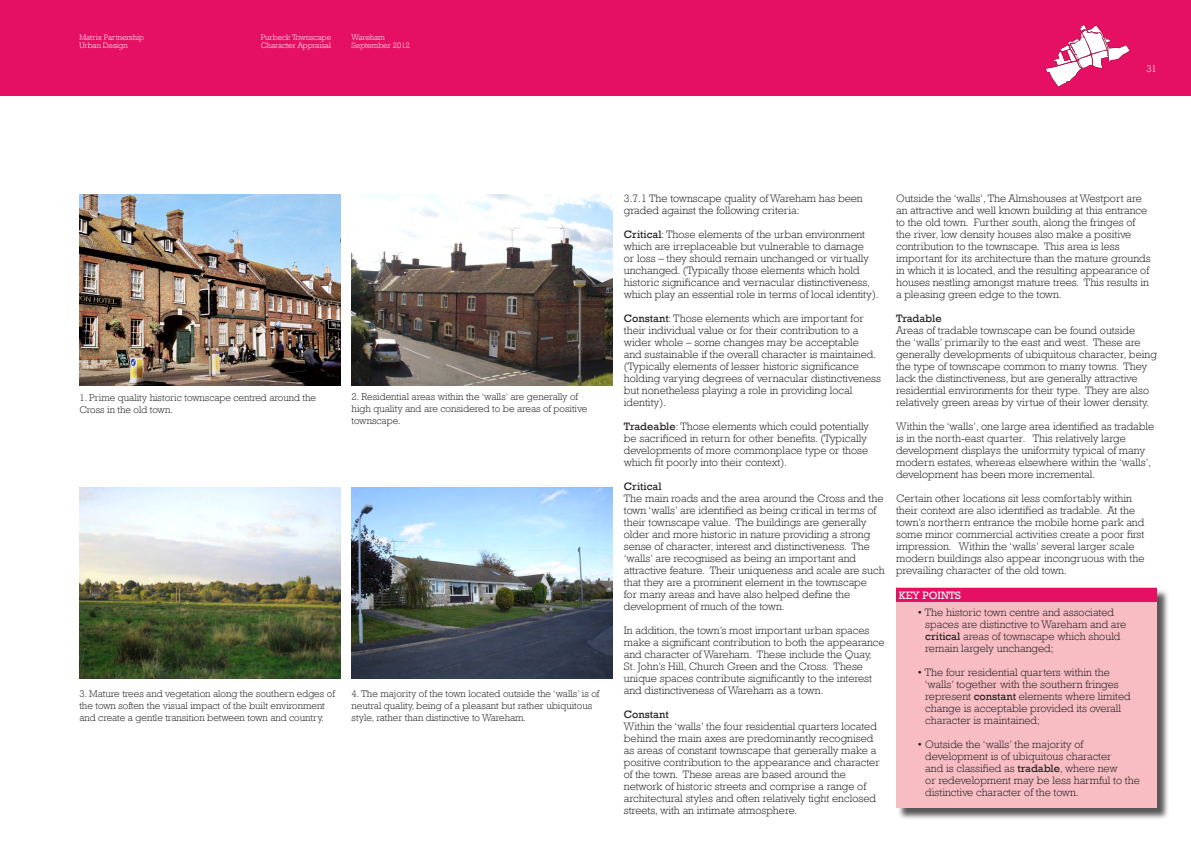
<style>
.page{position:relative;width:1191px;height:842px;background:#fff}
.page>*{position:absolute;margin:0;border:0;box-sizing:border-box;transform-origin:0 0}
.t1{font:300 11px/12px "Rockwell";color:#231f20}
.t2{font:11px "Rockwell";color:#231f20}
.t3{font:11px "Rockwell";color:#fbfbfa}
.t4{font:300 10px/12px "Rockwell";color:#231f20}
.t5{font:300 10px "Rockwell";color:#fff}
.t6{font:300 8px/8.5px "Rockwell";color:#fff}
.s1{font-weight:400}
</style>
<div class="page">
<div style="left:0;top:0;width:1191px;height:95px;background:#e50f63"></div>
<img style="left:1029px;top:25px;width:104px;height:71px">
<img style="left:351px;top:194px;width:261px;height:191px">
<img style="left:351px;top:488px;width:261px;height:191px">
<img style="left:79px;top:194px;width:261px;height:191px">
<img style="left:79px;top:488px;width:261px;height:191px">
<div style="left:897px;top:589px;width:272px;height:232px;background:#231f20;opacity:.75"></div>
<div style="left:896px;top:588px;width:261px;height:220px;background:#f7bdc3"></div>
<div style="left:896px;top:588px;width:261px;height:14px;background:#e50f63"></div>
<p class="t6" style="left:79px;top:32px;width:66px">Matrix Partnership</p>
<p class="t6" style="left:79px;top:41px;width:50px">Urban Design</p>
<p class="t6" style="left:261px;top:32px;width:72px">Purbeck Townscape<br>Character Appraisal</p>
<p class="t6" style="left:351px;top:32px;width:35px">Wareham</p>
<p class="t6" style="left:351px;top:41px;width:60px">September 2012</p>
<p class="t5" style="left:1146px;top:61px;width:12px">31</p>
<p class="t4" style="left:79px;top:391px;width:238px">1. Prime quality historic townscape centred around the<br>Cross in the old town.</p>
<p class="t4" style="left:351px;top:390px;width:237px">2. Residential areas within the ‘walls’ are generally of high quality and are considered to be areas of positive townscape.</p>
<p class="t4" style="left:79px;top:688px;width:257px">3. Mature trees and vegetation along the southern edges of the town soften the visual impact of the built environment and create a gentle transition between town and country.</p>
<p class="t4" style="left:351px;top:687px;width:249px">4. The majority of the town located outside the ‘walls’ is of neutral quality, being of a pleasant but rather ubiquitous style, rather than distinctive to Wareham.</p>
<p class="t1" style="left:624px;top:192px;width:240px">3.7.1 The townscape quality of Wareham has been graded against the following criteria:</p>
<p class="t1" style="left:624px;top:228px;width:256px"><span class="s1">Critical</span>: Those elements of the urban environment which are irreplaceable but vulnerable to damage<br>or loss – they should remain unchanged or virtually unchanged. (Typically those elements which hold historic significance and vernacular distinctiveness, which play an essential role in terms of local identity).</p>
<p class="t1" style="left:624px;top:312px;width:258px"><span class="s1">Constant</span>: Those elements which are important for their individual value or for their contribution to a wider whole – some changes may be acceptable<br>and sustainable if the overall character is maintained. (Typically elements of lesser historic significance holding varying degrees of vernacular distinctiveness but nonetheless playing a role in providing local identity).</p>
<p class="t1" style="left:624px;top:420px;width:247px"><span class="s1">Tradeable</span>: Those elements which could potentially be sacrificed in return for other benefits. (Typically developments of more commonplace type or those which fit poorly into their context).</p>
<p class="t2" style="left:624px;top:478px;width:39px">Critical</p>
<p class="t1" style="left:624px;top:492px;width:262px">The main roads and the area around the Cross and the town ‘walls’ are identified as being critical in terms of their townscape value. The buildings are generally older and more historic in nature providing a strong sense of character, interest and distinctiveness. The ‘walls’ are recognised as being an important and attractive feature. Their uniqueness and scale are such that they are a prominent element in the townscape<br>for many areas and have also helped define the development of much of the town.</p>
<p class="t1" style="left:624px;top:624px;width:262px">In addition, the town’s most important urban spaces make a significant contribution to both the appearance and character of Wareham. These include the Quay, St. John’s Hill, Church Green and the Cross. These unique spaces contribute significantly to the interest and distinctiveness of Wareham as a town.</p>
<p class="t2" style="left:624px;top:706px;width:46px">Constant</p>
<p class="t1" style="left:624px;top:720px;width:257px">Within the ‘walls’ the four residential quarters located behind the main axes are predominantly recognised as areas of constant townscape that generally make a positive contribution to the appearance and character of the town. These areas are based around the network of historic streets and comprise a range of architectural styles and often relatively tight enclosed streets, with an intimate atmosphere.</p>
<p class="t1" style="left:896px;top:192px;width:256px">Outside the ‘walls’, The Almshouses at Westport are an attractive and well known building at this entrance to the old town. Further south, along the fringes of the river, low density houses also make a positive contribution to the townscape. This area is less important for its architecture than the mature grounds in which it is located, and the resulting appearance of houses nestling amongst mature trees. This results in a pleasing green edge to the town.</p>
<p class="t2" style="left:896px;top:310px;width:47px">Tradable</p>
<p class="t1" style="left:896px;top:324px;width:262px">Areas of tradable townscape can be found outside<br>the ‘walls’ primarily to the east and west. These are generally developments of ubiquitous character, being the type of townscape common to many towns. They lack the distinctiveness, but are generally attractive residential environments for their type. They are also relatively green areas by virtue of their lower density.</p>
<p class="t1" style="left:896px;top:420px;width:260px">Within the ‘walls’, one large area identified as tradable is in the north-east quarter. This relatively large development displays the uniformity typical of many modern estates, whereas elsewhere within the ‘walls’, development has been more incremental.</p>
<p class="t1" style="left:896px;top:492px;width:250px">Certain other locations sit less comfortably within their context are also identified as tradable. At the town’s northern entrance the mobile home park and some minor commercial activities create a poor first impression. Within the ‘walls’ several larger scale modern buildings also appear incongruous with the prevailing character of the old town.</p>
<p class="t3" style="left:898px;top:587px;width:64px">KEY POINTS</p>
<p class="t1" style="left:917px;top:605px;width:199px">• The historic town centre and associated</p>
<p class="t1" style="left:925px;top:617px;width:202px">spaces are distinctive to Wareham and are</p>
<p class="t1" style="left:925px;top:629px;width:197px"><span class="s1">critical</span> areas of townscape which should</p>
<p class="t1" style="left:925px;top:641px;width:130px">remain largely unchanged;</p>
<p class="t1" style="left:917px;top:665px;width:194px">• The four residential quarters within the</p>
<p class="t1" style="left:924px;top:677px;width:195px">‘walls’ together with the southern fringes</p>
<p class="t1" style="left:925px;top:689px;width:207px">represent <span class="s1">constant</span> elements where limited</p>
<p class="t1" style="left:925px;top:701px;width:197px">change is acceptable provided its overall</p>
<p class="t1" style="left:925px;top:713px;width:116px">character is maintained;</p>
<p class="t1" style="left:917px;top:737px;width:168px">• Outside the ‘walls’ the majority of</p>
<p class="t1" style="left:925px;top:749px;width:188px">development is of ubiquitous character</p>
<p class="t1" style="left:925px;top:761px;width:194px">and is classified as <span class="s1">tradable</span>, where new</p>
<p class="t1" style="left:925px;top:773px;width:216px">or redevelopment may be less harmful to the</p>
<p class="t1" style="left:925px;top:785px;width:155px">distinctive character of the town.</p>
</div>
